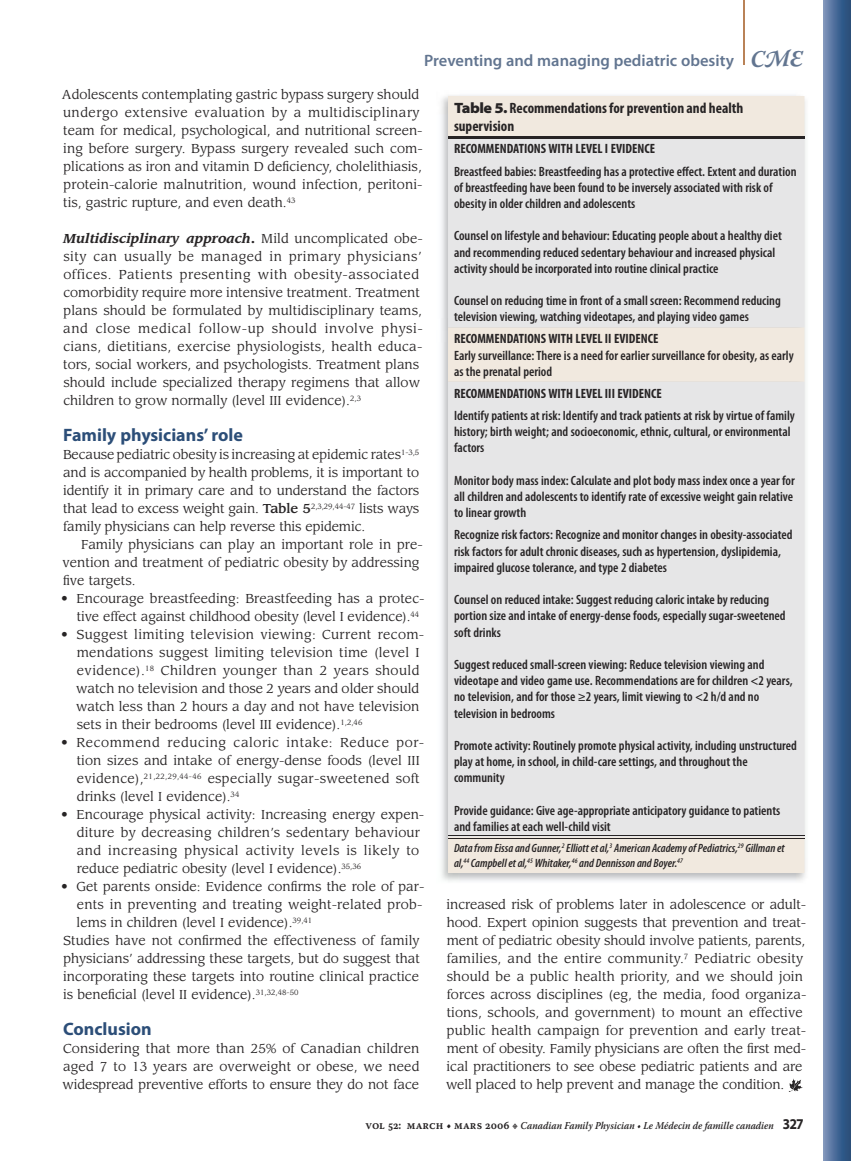
<style>
.page{position:relative;width:851px;height:1161px;background:#fff}
.page>*{position:absolute;margin:0;border:0;box-sizing:border-box;transform-origin:0 0}
.t1{font:700 18px "Myriad Pro";color:#2c4e78}
.t2{font:600 16.5px "Myriad Pro";color:#627590}
.t3{font:700 condensed 15px/18px "Myriad Pro";color:#272425}
.t4{font:600 condensed 13.5px/16.2px "Myriad Pro";color:#272425}
.t5{font:700 condensed 13.5px "Myriad Pro";color:#272425}
.t6{font:12.75px/18px "Leawood";color:#272425}
.t7{font:12.75px/18px "Leawood";letter-spacing:.02em;color:#272425}
.t8{font:italic 600 condensed 12px/15px "Myriad Pro";color:#272425}
.t9{font:italic 600 10.5px "Warnock Pro";color:#272425;scale:.9 1}
.s1{font-family:"Warnock Pro";font-weight:700;font-style:italic;font-size:22.5px}
.s2{font-weight:700;font-style:italic}
.s3{font-weight:700}
.s4{font-weight:500}
.s5{font-size:13.5px}
.s6{font-weight:900;font-stretch:semi-expanded}
.s7{font-family:"Warnock Pro Semibold Capt";font-weight:400;font-style:normal;font-size:12px}
.s8{font-family:"Warnock Pro Capt";font-weight:400;font-style:normal;font-size:12px}
.s9{font-family:"Myriad Pro";font-weight:700;font-style:normal;font-size:15px}
</style>
<div class="page">
<div style="left:824px;top:0;width:26px;height:1161px;background:linear-gradient(to right,#758cb7,#204b7b)"></div>
<hr style="left:743px;top:0;width:1px;height:65px;background:#b98257">
<svg style="left:788px;top:1078px;width:14px;height:14px"></svg>
<img style="left:441px;top:95px;width:365px;height:786px">
<div style="left:448px;top:96px;width:356px;height:777px;background:#f1e9df"></div>
<svg style="left:448px;top:139px;width:356px;height:698px;background:#e6e6e6"></svg>
<hr style="left:448px;top:835px;width:356px;height:1px;background:#272425">
<hr style="left:448px;top:838px;width:356px;height:1px;background:#272425">
<hr style="left:448px;top:136px;width:356px;height:3px;background:#272425">
<p class="t2" style="left:424px;top:51px;width:380px">Preventing and managing pediatric obesity <span class="s1">CME</span></p>
<p class="t6" style="left:62px;top:86px;width:362px">Adolescents contemplating gastric bypass surgery should undergo extensive evaluation by a multidisciplinary team for medical, psychological, and nutritional screen&shy;ing before surgery. Bypass surgery revealed such com&shy;plications as iron and vitamin D deficiency, cholelithiasis, protein-calorie malnutrition, wound infection, peritoni&shy;tis, gastric rupture, and even death.<sup>43</sup></p>
<p class="t6" style="left:63px;top:230px;width:361px"><span class="s2">Multidisciplinary approach</span><span class="s3">.</span> Mild uncomplicated obe&shy;sity can usually be managed in primary physicians’ offices. Patients presenting with obesity-associated comorbidity require more intensive treatment. Treatment plans should be formulated by multidisciplinary teams, and close medical follow-up should involve physi&shy;cians, dietitians, exercise physiologists, health educa&shy;tors, social workers, and psychologists. Treatment plans should include specialized therapy regimens that allow children to grow normally (level III evidence).<sup>2,3</sup></p>
<h1 class="t1" style="left:63px;top:425px;width:181px">Family physicians’ role</h1>
<p class="t6" style="left:63px;top:446px;width:358px;text-align:justify">Because pediatric obesity is increasing at epidemic rates<sup>1-3,5 </sup>and is accompanied by health problems, it is important to identify it in primary care and to understand the factors that lead to excess weight gain. <span class="s4">Table 5</span><sup>2,3,29,44-47</sup> lists ways family physicians can help reverse this epidemic.</p>
<p class="t6" style="left:63px;top:536px;width:361px;text-indent:18px">Family physicians can play an important role in pre&shy;vention and treatment of pediatric obesity by addressing five targets.</p>
<p class="t6" style="left:77px;top:590px;width:349px;text-indent:-15px"><span class="s5">•</span> Encourage breastfeeding: Breastfeeding has a protec&shy;tive effect against childhood obesity (level I evidence).<sup>44</sup></p>
<p class="t7" style="left:76px;top:626px;width:349px;text-indent:-15px"><span class="s5">•</span> Suggest limiting television viewing: Current recom&shy;mendations suggest limiting television time (level I evidence).<sup>18</sup> Children younger than 2 years should watch no television and those 2 years and older should watch less than 2 hours a day and not have television sets in their bedrooms (level III evidence).<sup>1,2,46</sup></p>
<p class="t7" style="left:77px;top:734px;width:349px;text-indent:-15px"><span class="s5">•</span> Recommend reducing caloric intake: Reduce por&shy;tion sizes and intake of energy-dense foods (level III evidence),<sup>21,22,29,44-46</sup> especially sugar-sweetened soft drinks (level I evidence).<sup>34</sup></p>
<p class="t6" style="left:77px;top:806px;width:349px;text-indent:-15px"><span class="s5">•</span> Encourage physical activity: Increasing energy expen&shy;diture by decreasing children’s sedentary behaviour and increasing physical activity levels is likely to reduce pediatric obesity (level I evidence).<sup>35,36</sup></p>
<p class="t6" style="left:61px;top:878px;width:365px"><span class="s5">•</span> Get parents onside: Evidence confirms the role of par-</p>
<p class="t6" style="left:77px;top:896px;width:347px">ents in preventing and treating weight-related prob-</p>
<p class="t6" style="left:77px;top:914px;width:237px">lems in children (level I evidence).<sup>39,41</sup></p>
<p class="t6" style="left:63px;top:932px;width:358px">Studies have not confirmed the effectiveness of family</p>
<p class="t6" style="left:63px;top:950px;width:358px">physicians’ addressing these targets, but do suggest that</p>
<p class="t6" style="left:63px;top:968px;width:357px">incorporating these targets into routine clinical practice</p>
<p class="t6" style="left:63px;top:986px;width:237px">is beneficial (level II evidence).<sup>31,32,48-50</sup></p>
<h1 class="t1" style="left:63px;top:1019px;width:90px">Conclusion</h1>
<p class="t6" style="left:63px;top:1040px;width:358px;text-align:justify">Considering that more than 25% of Canadian children aged 7 to 13 years are overweight or obese, we need widespread preventive efforts to ensure they do not face</p>
<p class="t3" style="left:454px;top:99px;width:291px"><span class="s6">Table 5.</span> Recommendations for prevention and health supervision</p>
<p class="t5" style="left:454px;top:141px;width:202px">RECOMMENDATIONS WITH LEVEL I EVIDENCE</p>
<p class="t4" style="left:454px;top:163px;width:344px">Breastfeed babies: Breastfeeding has a protective effect. Extent and duration of breastfeeding have been found to be inversely associated with risk of obesity in older children and adolescents</p>
<p class="t4" style="left:454px;top:228px;width:329px">Counsel on lifestyle and behaviour: Educating people about a healthy diet and recommending reduced sedentary behaviour and increased physical activity should be incorporated into routine clinical practice</p>
<p class="t4" style="left:454px;top:293px;width:328px">Counsel on reducing time in front of a small screen: Recommend reducing television viewing, watching videotapes, and playing video games</p>
<p class="t5" style="left:454px;top:331px;width:206px">RECOMMENDATIONS WITH LEVEL II EVIDENCE</p>
<p class="t4" style="left:454px;top:347px;width:341px">Early surveillance: There is a need for earlier surveillance for obesity, as early as the prenatal period</p>
<p class="t5" style="left:454px;top:386px;width:209px">RECOMMENDATIONS WITH LEVEL III EVIDENCE</p>
<p class="t4" style="left:454px;top:408px;width:342px">Identify patients at risk: Identify and track patients at risk by virtue of family history; birth weight; and socioeconomic, ethnic, cultural, or environmental factors</p>
<p class="t4" style="left:454px;top:473px;width:342px">Monitor body mass index: Calculate and plot body mass index once a year for all children and adolescents to identify rate of excessive weight gain relative to linear growth</p>
<p class="t4" style="left:454px;top:527px;width:340px">Recognize risk factors: Recognize and monitor changes in obesity-associated risk factors for adult chronic diseases, such as hypertension, dyslipidemia, impaired glucose tolerance, and type 2 diabetes</p>
<p class="t4" style="left:454px;top:592px;width:333px">Counsel on reduced intake: Suggest reducing caloric intake by reducing portion size and intake of energy-dense foods, especially sugar-sweetened soft drinks</p>
<p class="t4" style="left:454px;top:657px;width:340px">Suggest reduced small-screen viewing: Reduce television viewing and videotape and video game use. Recommendations are for children &lt;2 years, no television, and for those ≥2 years, limit viewing to &lt;2 h/d and no television in bedrooms</p>
<p class="t4" style="left:454px;top:738px;width:344px">Promote activity: Routinely promote physical activity, including unstructured play at home, in school, in child-care settings, and throughout the community</p>
<p class="t4" style="left:454px;top:802px;width:328px">Provide guidance: Give age-appropriate anticipatory guidance to patients and families at each well-child visit</p>
<p class="t8" style="left:454px;top:841px;width:332px">Data from Eissa and Gunner,<sup>2</sup> Elliott et al,<sup>3</sup> American Academy of Pediatrics,<sup>29</sup> Gillman et al,<sup>44</sup> Campbell et al,<sup>45</sup> Whitaker,<sup>46</sup> and Dennisson and Boyer.<sup>47</sup></p>
<p class="t6" style="left:446px;top:896px;width:362px">increased risk of problems later in adolescence or adult&shy;hood. Expert opinion suggests that prevention and treat&shy;ment of pediatric obesity should involve patients, parents, families, and the entire community.<sup>7</sup> Pediatric obesity should be a public health priority, and we should join forces across disciplines (eg, the media, food organiza&shy;tions, schools, and government) to mount an effective public health campaign for prevention and early treat&shy;ment of obesity. Family physicians are often the first med&shy;ical practitioners to see obese pediatric patients and are well placed to help prevent and manage the condition.</p>
<p class="t9" style="left:365px;top:1119px;width:487px"><span class="s7">VOL 52: MARCH • MARS 2006</span> <span class="s8">d</span> Canadian Family Physician • Le Médecin de famille canadien <span class="s9">327</span></p>
</div>
